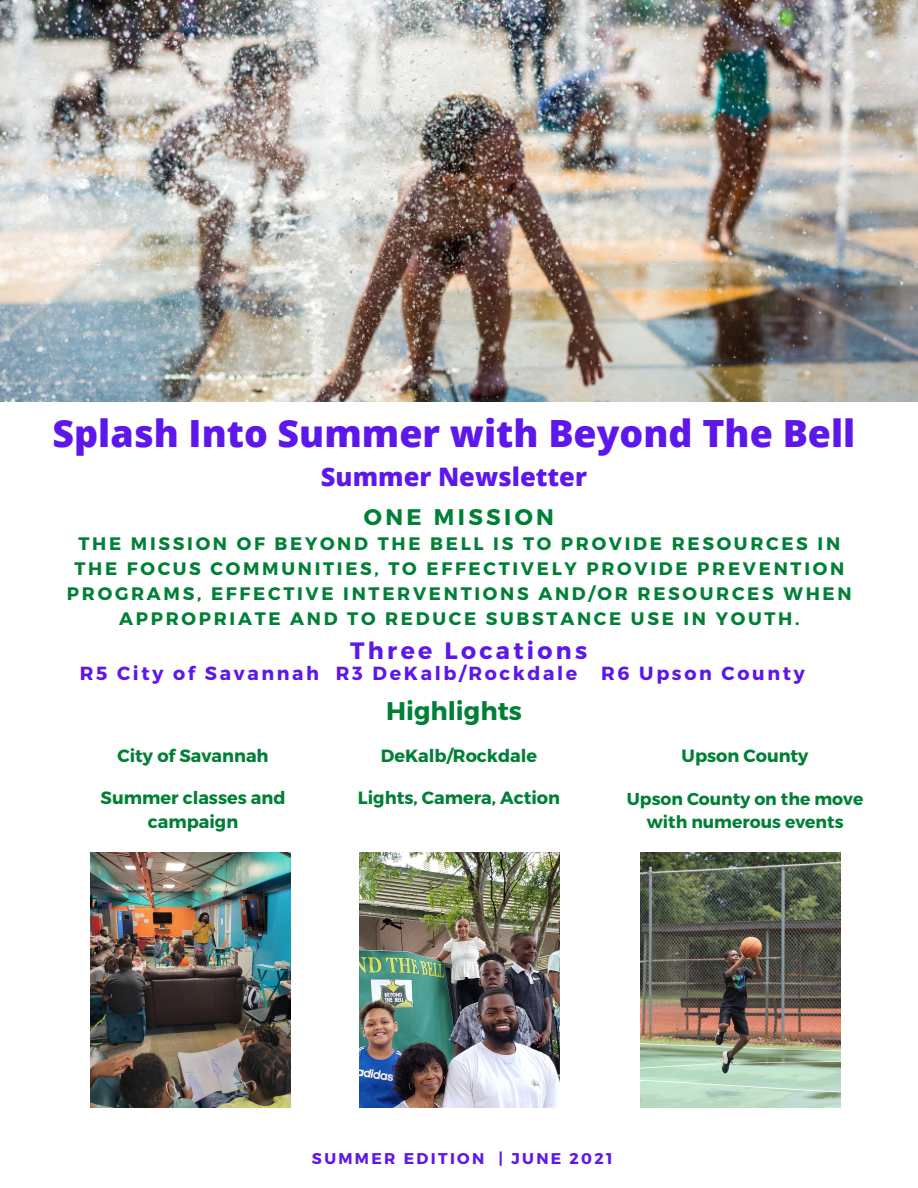
<style>
.page{position:relative;width:918px;height:1188px;background:#fff}
.page>*{position:absolute;margin:0;border:0;box-sizing:border-box;transform-origin:0 0}
.t1{font:800 37.5px "Open Sans";color:#5e17eb}
.t2{font:800 25.5px "Open Sans";color:#5e17eb}
.t3{font:700 25.5px "Montserrat";color:#008037}
.t4{font:700 23.55px "Montserrat";letter-spacing:.14em;color:#5e17eb}
.t5{font:700 22.65px "Montserrat";letter-spacing:.15em;color:#008037}
.t6{font:700 19.05px "Montserrat";letter-spacing:.14em;color:#5e17eb}
.t7{font:700 18.15px/24.8px "Montserrat";letter-spacing:.15em;color:#008037;text-align:center}
.t8{font:700 17.7px/24.8px "Montserrat";color:#008037;text-align:center}
.t9{font:700 17.25px/23.7px "Montserrat";color:#008037;text-align:center}
.t10{font:700 15.6px "Montserrat";letter-spacing:.15em;color:#5e17eb}
</style>
<div class="page">
<img style="left:0;top:0;width:918px;height:402px">
<img style="left:640px;top:853px;width:200px;height:254px">
<img style="left:91px;top:853px;width:200px;height:254px">
<img style="left:359px;top:853px;width:201px;height:254px">
<p class="t1" style="left:53px;top:407px;width:804px">Splash Into Summer with Beyond The Bell</p>
<p class="t2" style="left:321px;top:459px;width:268px">Summer Newsletter</p>
<p class="t5" style="left:364px;top:502px;width:192px">ONE MISSION</p>
<p class="t7" style="left:67px;top:531px;width:786px">THE MISSION OF BEYOND THE BELL IS TO PROVIDE RESOURCES IN THE FOCUS COMMUNITIES, TO EFFECTIVELY PROVIDE PREVENTION PROGRAMS, EFFECTIVE INTERVENTIONS AND/OR RESOURCES WHEN APPROPRIATE AND TO REDUCE SUBSTANCE USE IN YOUTH.</p>
<p class="t4" style="left:350px;top:635px;width:239px">Three Locations</p>
<p class="t6" style="left:80px;top:661px;width:499px">R5 City of Savannah R3 DeKalb/Rockdale</p>
<p class="t6" style="left:601px;top:661px;width:205px">R6 Upson County</p>
<p class="t3" style="left:386px;top:694px;width:137px">Highlights</p>
<p class="t8" style="left:118px;top:742px;width:153px">City of Savannah</p>
<p class="t8" style="left:682px;top:742px;width:128px">Upson County</p>
<p class="t9" style="left:627px;top:786px;width:238px">Upson County on the move with numerous events</p>
<p class="t8" style="left:381px;top:742px;width:158px">DeKalb/Rockdale</p>
<p class="t8" style="left:358px;top:784px;width:204px">Lights, Camera, Action</p>
<p class="t8" style="left:101px;top:784px;width:186px">Summer classes and campaign</p>
<p class="t10" style="left:312px;top:1149px;width:302px">SUMMER EDITION | JUNE 2021</p>
</div>
